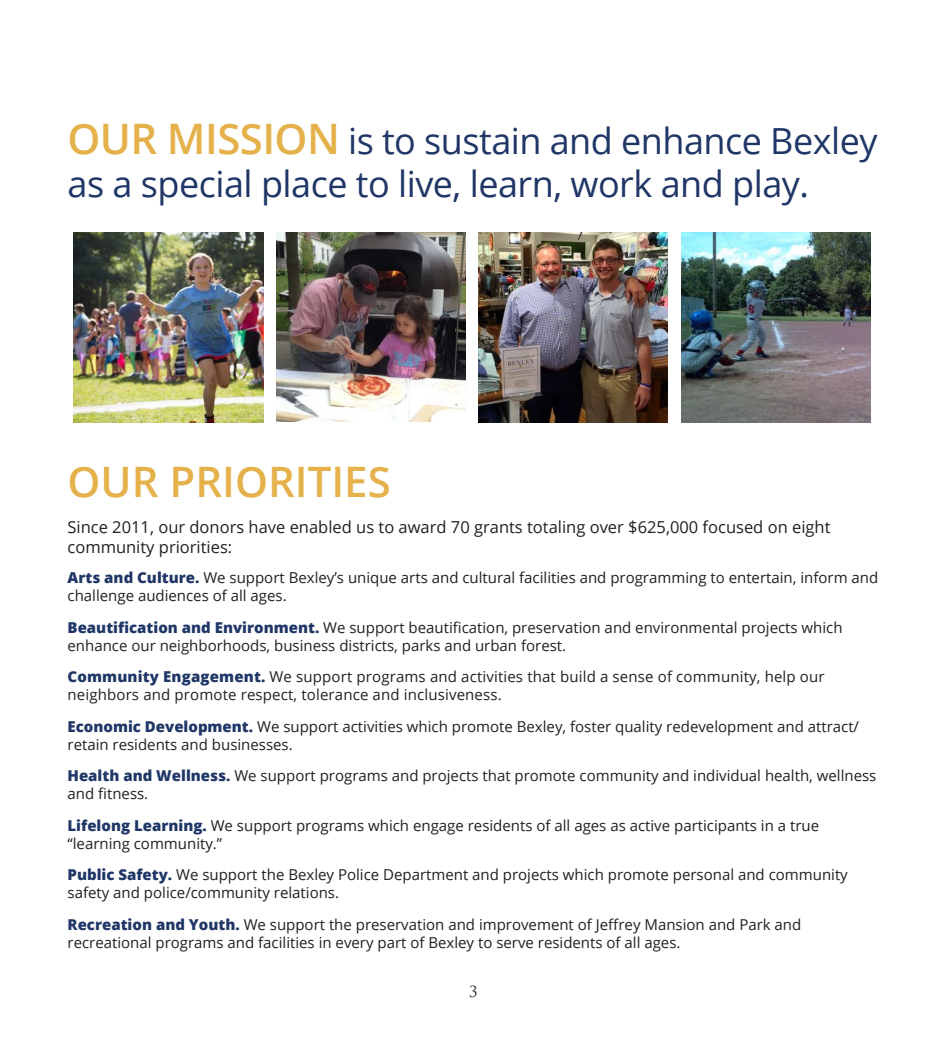
<style>
.page{position:relative;width:945px;height:1053px;background:#fff}
.page>*{position:absolute;margin:0;border:0;box-sizing:border-box;transform-origin:0 0}
.t1{font:600 42px "Open Sans";color:#e5b14b}
.t2{font:36px/43.2px "Open Sans";letter-spacing:-.015em;color:#1f3667}
.t3{font:16.5px/19.8px "Open Sans";color:#231f20}
.t4{font:15px/18px "Open Sans";color:#231f20}
.t5{font:15px "Trajan Pro 3";color:#231f20}
.s1{font-weight:600;font-size:42px;color:#e5b14b}
.s2{font-weight:800;color:#1f3667}
</style>
<div class="page">
<img style="left:74px;top:233px;width:189px;height:189px">
<img style="left:276px;top:233px;width:189px;height:188px">
<img style="left:478px;top:233px;width:190px;height:189px">
<img style="left:681px;top:233px;width:189px;height:189px">
<h2 class="t2" style="left:68px;top:118px;width:812px"><span class="s1">OUR MISSION</span> is to sustain and enhance Bexley as a special place to live, learn, work and play.</h2>
<h1 class="t1" style="left:68px;top:452px;width:325px">OUR PRIORITIES</h1>
<p class="t3" style="left:68px;top:517px;width:764px">Since 2011, our donors have enabled us to award 70 grants totaling over $625,000 focused on eight community priorities:</p>
<p class="t4" style="left:68px;top:568px;width:812px"><span class="s2">Arts and Culture.</span> We support Bexley’s unique arts and cultural facilities and programming to entertain, inform and challenge audiences of all ages.</p>
<p class="t4" style="left:68px;top:618px;width:777px"><span class="s2">Beautification and Environment.</span> We support beautification, preservation and environmental projects which enhance our neighborhoods, business districts, parks and urban forest.</p>
<p class="t4" style="left:68px;top:667px;width:759px"><span class="s2">Community Engagement.</span> We support programs and activities that build a sense of community, help our neighbors and promote respect, tolerance and inclusiveness.</p>
<p class="t4" style="left:68px;top:717px;width:793px"><span class="s2">Economic Development.</span> We support activities which promote Bexley, foster quality redevelopment and attract/ retain residents and businesses.</p>
<p class="t4" style="left:68px;top:766px;width:810px"><span class="s2">Health and Wellness.</span> We support programs and projects that promote community and individual health, wellness and fitness.</p>
<p class="t4" style="left:68px;top:816px;width:753px"><span class="s2">Lifelong Learning.</span> We support programs which engage residents of all ages as active participants in a true “learning community.”</p>
<p class="t4" style="left:68px;top:865px;width:782px"><span class="s2">Public Safety.</span> We support the Bexley Police Department and projects which promote personal and community safety and police/community relations.</p>
<p class="t4" style="left:68px;top:915px;width:735px"><span class="s2">Recreation and Youth.</span> We support the preservation and improvement of Jeffrey Mansion and Park and recreational programs and facilities in every part of Bexley to serve residents of all ages.</p>
<p class="t5" style="left:469px;top:981px;width:10px">3</p>
</div>
